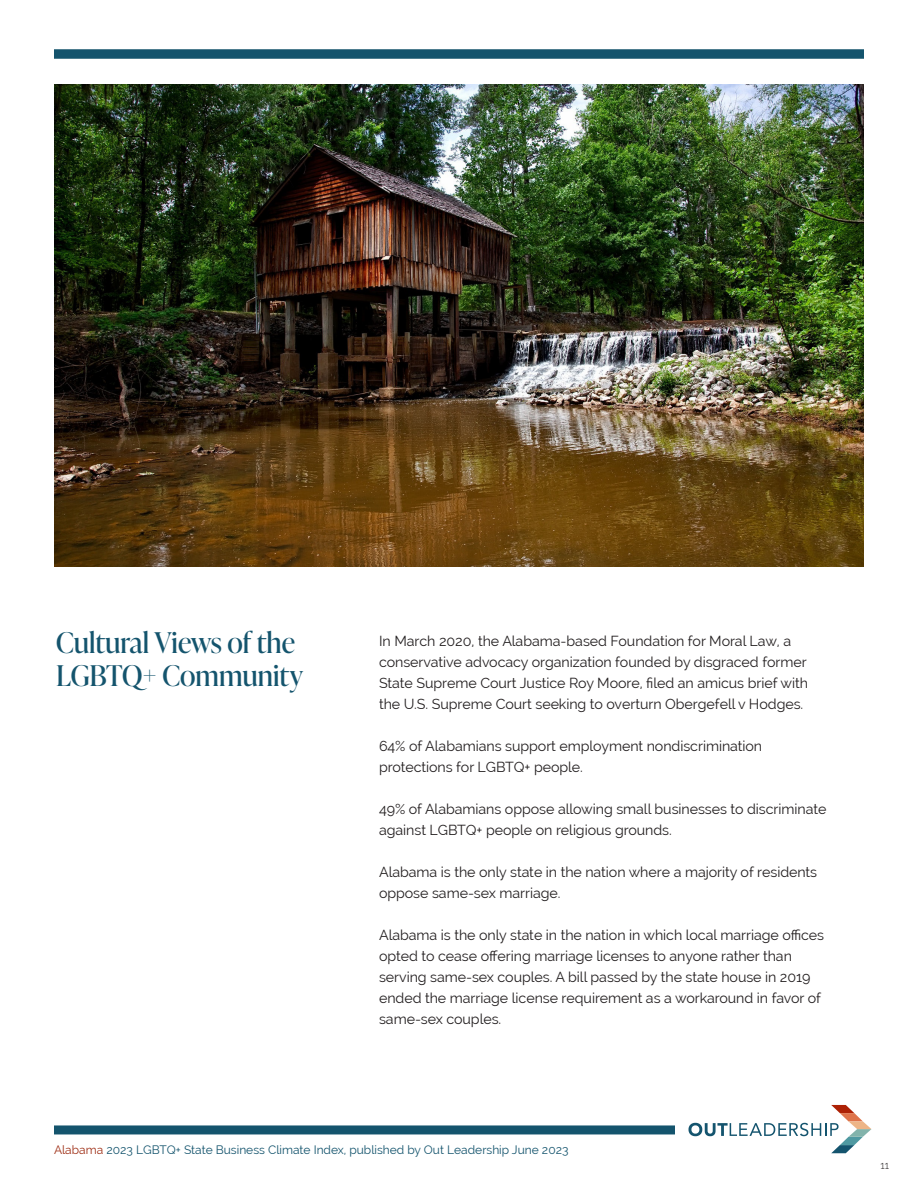
<style>
.page{position:relative;width:918px;height:1188px;background:#fff}
.page>*{position:absolute;margin:0;border:0;box-sizing:border-box;transform-origin:0 0}
.t1{font:28.5px/33px "Ivy Presto Display";color:#14546d}
.t2{font:14.25px/21px "Raleway";letter-spacing:-.005em;color:#231f20}
.t3{font:12px "Raleway";color:#14546d}
.t4{font:300 10.5px "Raleway";color:#231f20}
.s1{color:#9f3017}
</style>
<div class="page">
<svg style="left:689px;top:1105px;width:182px;height:48px"></svg>
<div style="left:54px;top:1125px;width:621px;height:9px;background:#14546d"></div>
<div style="left:54px;top:50px;width:810px;height:8px;background:#14546d"></div>
<img style="left:54px;top:84px;width:810px;height:483px">
<p class="t1" style="left:56px;top:625px;width:248px">Cultural Views of the<br>LGBTQ+ Community</p>
<p class="t2" style="left:379px;top:630px;width:430px">In March 2020, the Alabama-based Foundation for Moral Law, a conservative advocacy organization founded by disgraced former State Supreme Court Justice Roy Moore, filed an amicus brief with the U.S. Supreme Court seeking to overturn Obergefell v Hodges.</p>
<p class="t2" style="left:379px;top:735px;width:385px">64% of Alabamians support employment nondiscrimination protections for LGBTQ+ people.</p>
<p class="t2" style="left:379px;top:798px;width:449px">49% of Alabamians oppose allowing small businesses to discriminate against LGBTQ+ people on religious grounds.</p>
<p class="t2" style="left:379px;top:861px;width:440px">Alabama is the only state in the nation where a majority of residents oppose same-sex marriage.</p>
<p class="t2" style="left:379px;top:924px;width:447px">Alabama is the only state in the nation in which local marriage offices opted to cease offering marriage licenses to anyone rather than serving same-sex couples. A bill passed by the state house in 2019 ended the marriage license requirement as a workaround in favor of same-sex couples.</p>
<p class="t3" style="left:54px;top:1143px;width:516px"><span class="s1">Alabama</span> 2023 LGBTQ+ State Business Climate Index, published by Out Leadership June 2023</p>
<p class="t4" style="left:880px;top:1157px;width:10px">11</p>
</div>
